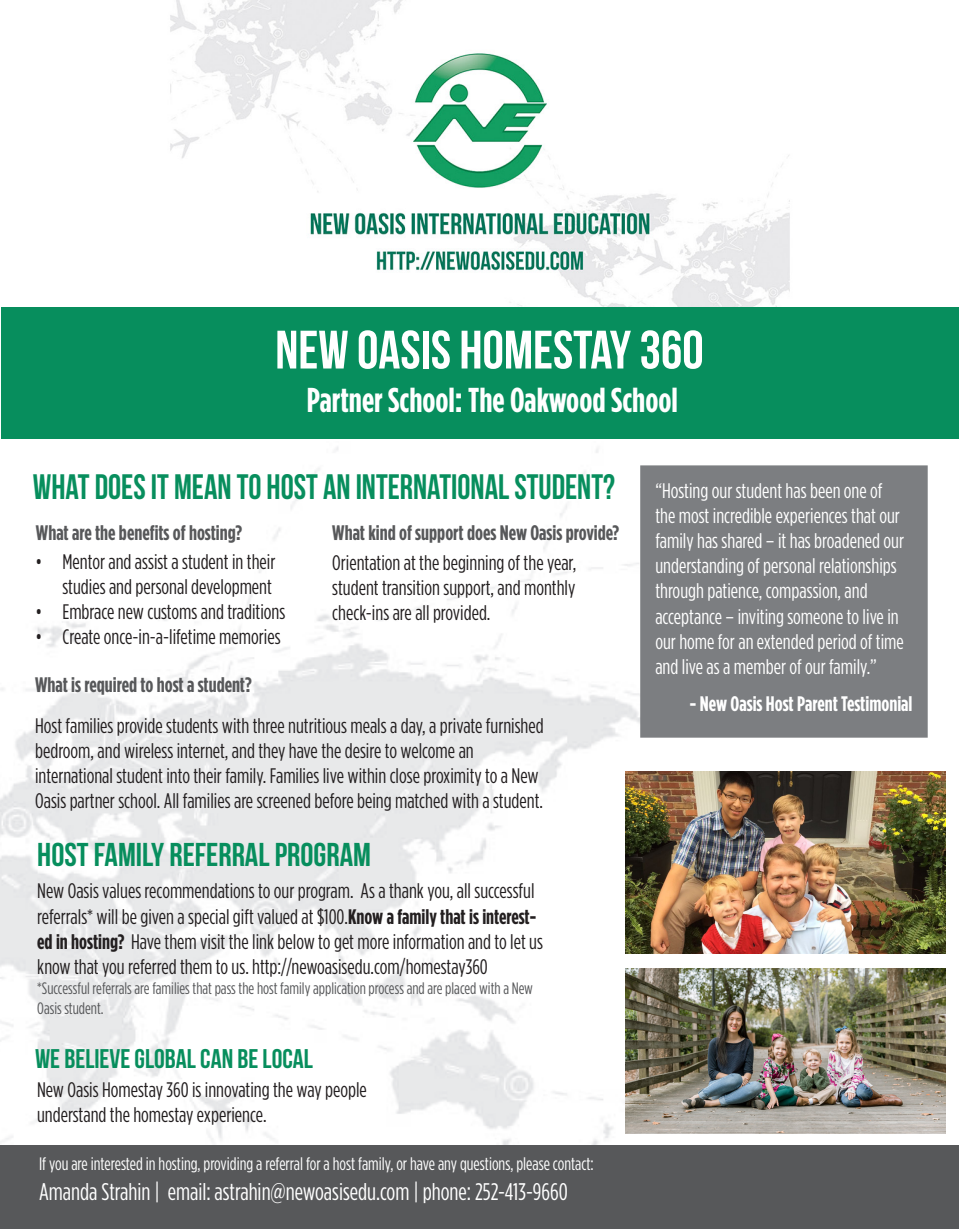
<style>
.page{position:relative;width:959px;height:1229px;background:#fff}
.page>*{position:absolute;margin:0;border:0;box-sizing:border-box;transform-origin:0 0}
.t1{font:54px "Bebas Neue";color:#fff}
.t2{font:35.25px "Bebas Neue";color:#078e5d;scale:.93 1}
.t3{font:700 34.5px "Gotham Condensed";color:#fff}
.t4{font:33px "Bebas Neue";color:#078e5d}
.t5{font:27px "Bebas Neue";color:#078e5d}
.t6{font:24px "Gotham Condensed";color:#fff}
.t7{font:21px/25.2px "Gotham Condensed";color:#231f20}
.t8{font:21px/25.2px "Gotham Condensed";color:#fff}
.t9{font:700 21px "Gotham Condensed";color:#57585a}
.t10{font:700 21px "Gotham Condensed";color:#fff}
.t11{font:18px "Gotham Condensed";color:#fff}
.t12{font:16.5px/19.8px "Gotham Condensed";color:#57585a}
.s1{font-weight:700}
</style>
<div class="page">
<img style="left:0;top:447px;width:670px;height:698px">
<img style="left:14px;top:0;width:931px;height:308px">
<div style="left:1px;top:308px;width:957px;height:131px;background:#078e5d"></div>
<div style="left:640px;top:465px;width:287px;height:272px;background:#7c7e81"></div>
<div style="left:0;top:1145px;width:958px;height:83px;background:#57585a"></div>
<img style="left:625px;top:968px;width:320px;height:165px">
<img style="left:625px;top:771px;width:320px;height:182px">
<p class="t1" style="left:275px;top:320px;width:430px">NEW OASIS HOMESTAY 360</p>
<p class="t3" style="left:307px;top:380px;width:372px">Partner School: The Oakwood School</p>
<p class="t2" style="left:33px;top:467px;width:627px">WHAT DOES IT MEAN TO HOST AN INTERNATIONAL STUDENT?</p>
<p class="t9" style="left:36px;top:520px;width:208px">What are the benefits of hosting?</p>
<p class="t9" style="left:332px;top:520px;width:288px">What kind of support does New Oasis provide?</p>
<p class="t7" style="left:332px;top:550px;width:245px;text-align:justify">Orientation at the beginning of the year, student transition support, and monthly check-ins are all provided.</p>
<p class="t7" style="left:35px;top:548px;width:241px;text-align:right">• Mentor and assist a student in their studies and personal development</p>
<p class="t7" style="left:35px;top:598px;width:251px">• Embrace new customs and traditions</p>
<p class="t7" style="left:35px;top:624px;width:246px">• Create once-in-a-lifetime memories</p>
<p class="t9" style="left:35px;top:672px;width:218px">What is required to host a student?</p>
<p class="t7" style="left:35px;top:712px;width:510px">Host families provide students with three nutritious meals a day, a private furnished bedroom, and wireless internet, and they have the desire to welcome an</p>
<p class="t7" style="left:35px;top:762px;width:509px">international student into their family. Families live within close proximity to a New<br>Oasis partner school. All families are screened before being matched with a student.</p>
<p class="t4" style="left:37px;top:836px;width:335px">HOST FAMILY REFERRAL PROGRAM</p>
<p class="t7" style="left:37px;top:878px;width:499px">New Oasis values recommendations to our program. As a thank you, all successful</p>
<p class="t7" style="left:37px;top:903px;width:507px">referrals* will be given a special gift valued at $100.<span class="s1">Know a family that is interest&shy;ed in hosting?</span> Have them visit the link below to get more information and to let us know that you referred them to us. http://newoasisedu.com/homestay360</p>
<p class="t12" style="left:37px;top:978px;width:497px">*Successful referrals are families that pass the host family application process and are placed with a New<br>Oasis student.</p>
<p class="t5" style="left:35px;top:1043px;width:279px">WE BELIEVE GLOBAL CAN BE LOCAL</p>
<p class="t7" style="left:37px;top:1077px;width:331px">New Oasis Homestay 360 is innovating the way people</p>
<p class="t7" style="left:37px;top:1102px;width:231px">understand the homestay experience.</p>
<p class="t11" style="left:39px;top:1154px;width:556px">If you are interested in hosting, providing a referral for a host family, or have any questions, please contact:</p>
<p class="t6" style="left:39px;top:1178px;width:530px">Amanda Strahin | email: astrahin@newoasisedu.com | phone: 252-413-9660</p>
<p class="t8" style="left:655px;top:477px;width:250px">“Hosting our student has been one of the most incredible experiences that our family has shared – it has broadened our understanding of personal relationships through patience, compassion, and</p>
<p class="t8" style="left:655px;top:603px;width:250px">acceptance – inviting someone to live in our home for an extended period of time and live as a member of our family.”</p>
<p class="t10" style="left:689px;top:692px;width:224px">- New Oasis Host Parent Testimonial</p>
</div>
